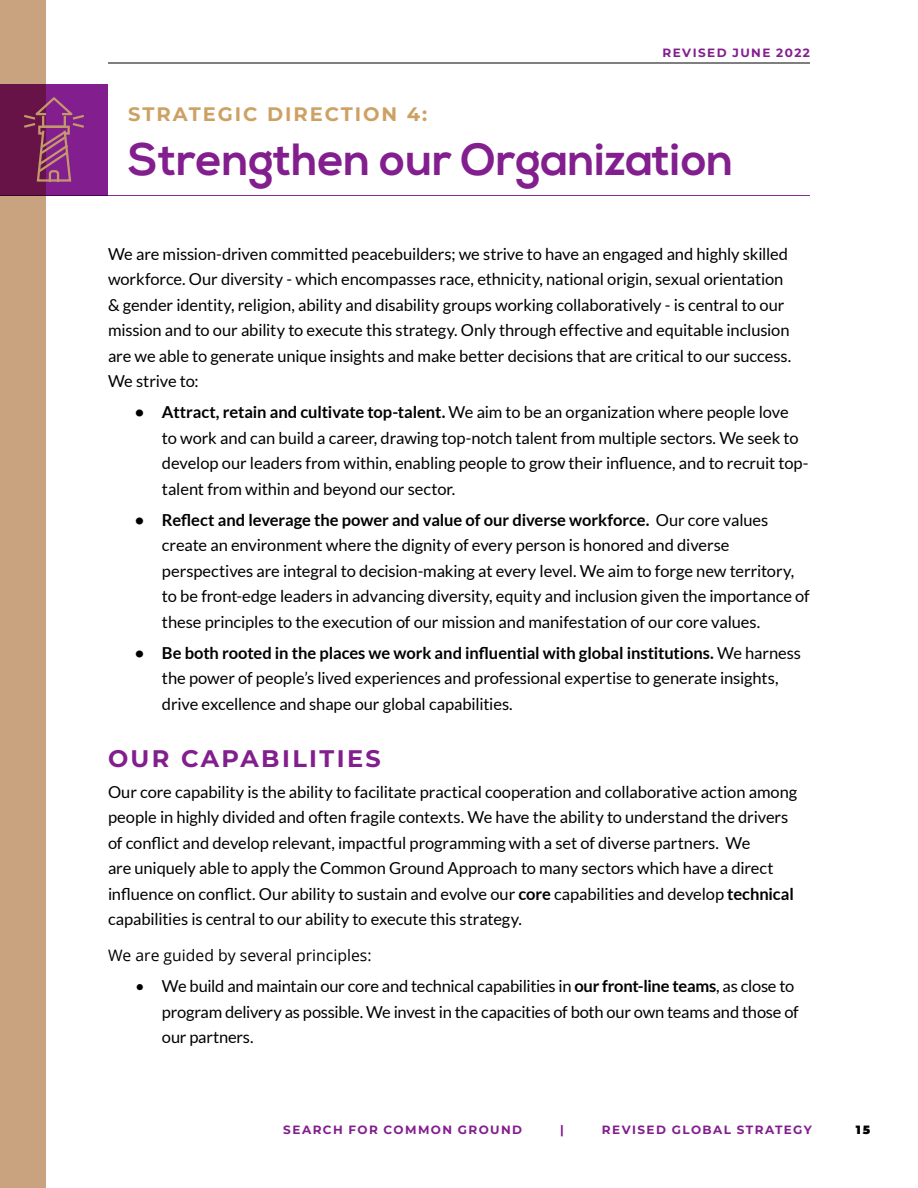
<style>
.page{position:relative;width:918px;height:1188px;background:#fff}
.page>*{position:absolute;margin:0;border:0;box-sizing:border-box;transform-origin:0 0}
.t1{font:700 45px "Nexa";color:#831e8f}
.t2{font:700 24px "Montserrat";letter-spacing:.1em;color:#831e8f}
.t3{font:700 19.5px "Montserrat";letter-spacing:.1em;color:#cda163}
.t4{font:16.5px/25.5px "Lato";letter-spacing:-.01em;color:#000}
.t5{font:15.75px "Open Sans";color:#000}
.t6{font:700 12px "Montserrat";letter-spacing:.12em;color:#831e8f}
.t7{font:900 12px "Montserrat";color:#000}
.s1{font-weight:700}
</style>
<div class="page">
<hr style="left:108px;top:63px;width:702px;height:1px;background:#000">
<div style="left:0;top:0;width:45px;height:1188px;background:#c9a37f"></div>
<svg style="left:0;top:85px;width:108px;height:110px;background:#75186c"></svg>
<hr style="left:0;top:195px;width:810px;height:1px;background:#831e8f">
<svg style="left:22px;top:95px;width:64px;height:89px;background:#853071"></svg>
<p class="t6" style="left:662px;top:44px;width:149px">REVISED JUNE 2022</p>
<p class="t3" style="left:128px;top:102px;width:301px">STRATEGIC DIRECTION 4:</p>
<h1 class="t1" style="left:128px;top:134px;width:607px">Strengthen our Organization</h1>
<p class="t4" style="left:108px;top:241px;width:685px">We are mission-driven committed peacebuilders; we strive to have an engaged and highly skilled workforce. Our diversity - which encompasses race, ethnicity, national origin, sexual orientation &amp; gender identity, religion, ability and disability groups working collaboratively - is central to our mission and to our ability to execute this strategy. Only through effective and equitable inclusion are we able to generate unique insights and make better decisions that are critical to our success.<br>We strive to:</p>
<p class="t4" style="left:162px;top:400px;width:648px;text-indent:-27px"><span class="s1">• Attract, retain and cultivate top-talent.</span> We aim to be an organization where people love<br>to work and can build a career, drawing top-notch talent from multiple sectors. We seek to develop our leaders from within, enabling people to grow their influence, and to recruit top&shy;talent from within and beyond our sector.</p>
<p class="t4" style="left:162px;top:507px;width:649px;text-indent:-27px"><span class="s1">• Reflect and leverage the power and value of our diverse workforce.</span> Our core values create an environment where the dignity of every person is honored and diverse perspectives are integral to decision-making at every level. We aim to forge new territory, to be front-edge leaders in advancing diversity, equity and inclusion given the importance of these principles to the execution of our mission and manifestation of our core values.</p>
<p class="t4" style="left:162px;top:640px;width:641px;text-indent:-27px"><span class="s1">• Be both rooted in the places we work and influential with global institutions.</span> We harness the power of people’s lived experiences and professional expertise to generate insights, drive excellence and shape our global capabilities.</p>
<h2 class="t2" style="left:108px;top:742px;width:274px">OUR CAPABILITIES</h2>
<p class="t4" style="left:108px;top:779px;width:691px">Our core capability is the ability to facilitate practical cooperation and collaborative action among people in highly divided and often fragile contexts. We have the ability to understand the drivers of conflict and develop relevant, impactful programming with a set of diverse partners. We<br>are uniquely able to apply the Common Ground Approach to many sectors which have a direct influence on conflict. Our ability to sustain and evolve our <span class="s1">core</span> capabilities and develop <span class="s1">technical </span>capabilities is central to our ability to execute this strategy.</p>
<p class="t5" style="left:108px;top:945px;width:265px">We are guided by several principles:</p>
<p class="t4" style="left:162px;top:973px;width:638px;text-indent:-27px">• We build and maintain our core and technical capabilities in <span class="s1">our front-line teams</span>, as close to program delivery as possible. We invest in the capacities of both our own teams and those of our partners.</p>
<p class="t6" style="left:283px;top:1121px;width:240px">SEARCH FOR COMMON GROUND</p>
<p class="t6" style="left:560px;top:1121px;width:5px">|</p>
<p class="t6" style="left:602px;top:1121px;width:211px">REVISED GLOBAL STRATEGY</p>
<p class="t7" style="left:856px;top:1121px;width:16px">15</p>
</div>
